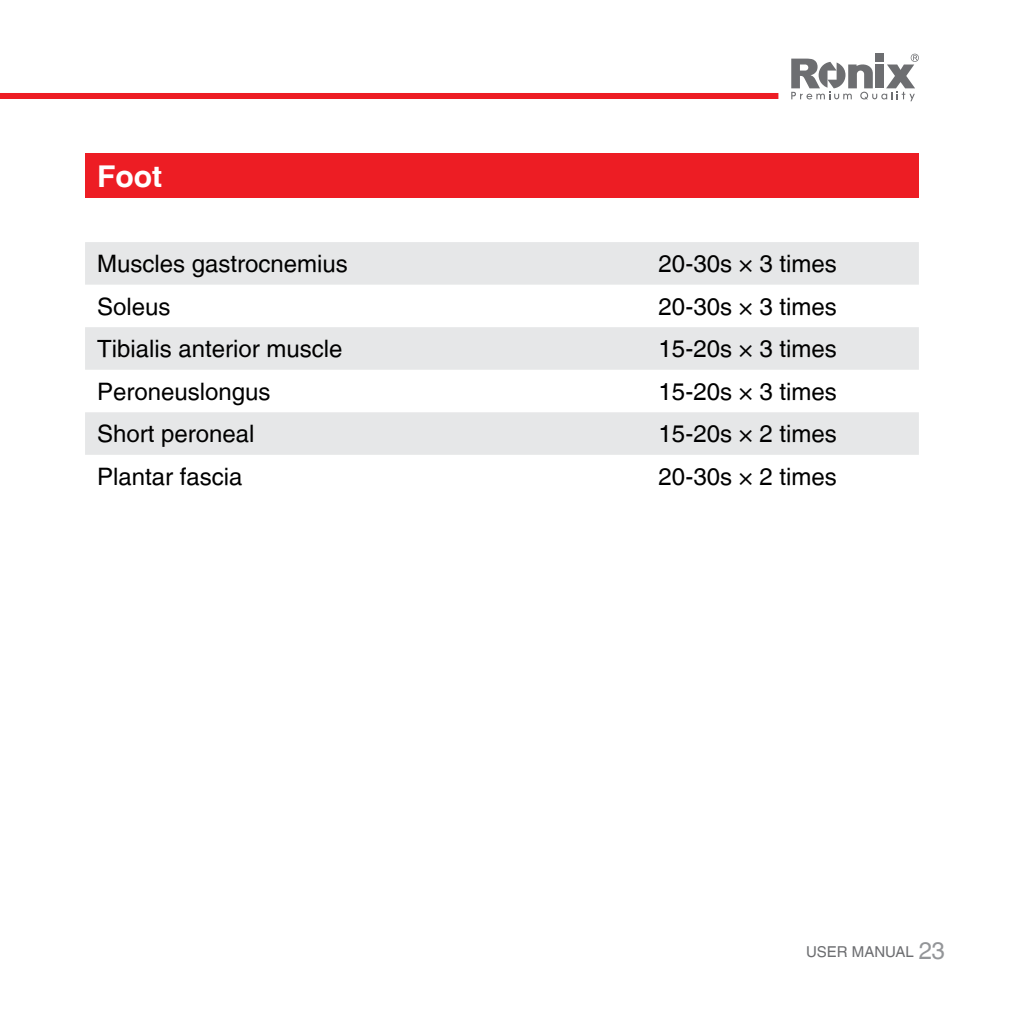
<style>
.page{position:relative;width:1021px;height:1021px;background:#fff}
.page>*{position:absolute;margin:0;border:0;box-sizing:border-box;transform-origin:0 0}
.t1{font:700 30px "Helvetica LT";color:#fff}
.t2{font:24px "Helvetica LT";color:#000}
.t3{font:15px "Helvetica LT";color:#6d6e71}
.s1{font-size:24px;color:#939598}
</style>
<div class="page">
<svg style="left:791px;top:54px;width:127px;height:47px"></svg>
<div style="left:875px;top:54px;width:9px;height:8px;background:#6d6e71"></div>
<div style="left:0;top:93px;width:778px;height:6px;background:#ed1d24"></div>
<div style="left:85px;top:153px;width:833px;height:46px;background:#ed1d24"></div>
<div style="left:85px;top:242px;width:833px;height:43px;background:#e6e7e8"></div>
<div style="left:85px;top:327px;width:833px;height:43px;background:#e6e7e8"></div>
<div style="left:85px;top:412px;width:833px;height:43px;background:#e6e7e8"></div>
<p class="t1" style="left:97px;top:158px;width:66px">Foot</p>
<p class="t2" style="left:97px;top:250px;width:252px">Muscles gastrocnemius</p>
<p class="t2" style="left:658px;top:250px;width:180px">20-30s × 3 times</p>
<p class="t2" style="left:97px;top:292px;width:75px">Soleus</p>
<p class="t2" style="left:658px;top:292px;width:180px">20-30s × 3 times</p>
<p class="t2" style="left:97px;top:335px;width:247px">Tibialis anterior muscle</p>
<p class="t2" style="left:658px;top:335px;width:180px">15-20s × 3 times</p>
<p class="t2" style="left:97px;top:377px;width:175px">Peroneuslongus</p>
<p class="t2" style="left:658px;top:377px;width:180px">15-20s × 3 times</p>
<p class="t2" style="left:97px;top:420px;width:159px">Short peroneal</p>
<p class="t2" style="left:658px;top:420px;width:180px">15-20s × 2 times</p>
<p class="t2" style="left:97px;top:462px;width:147px">Plantar fascia</p>
<p class="t2" style="left:658px;top:462px;width:180px">20-30s × 2 times</p>
<p class="t3" style="left:806px;top:943px;width:140px">USER MANUAL <span class="s1">23</span></p>
</div>
